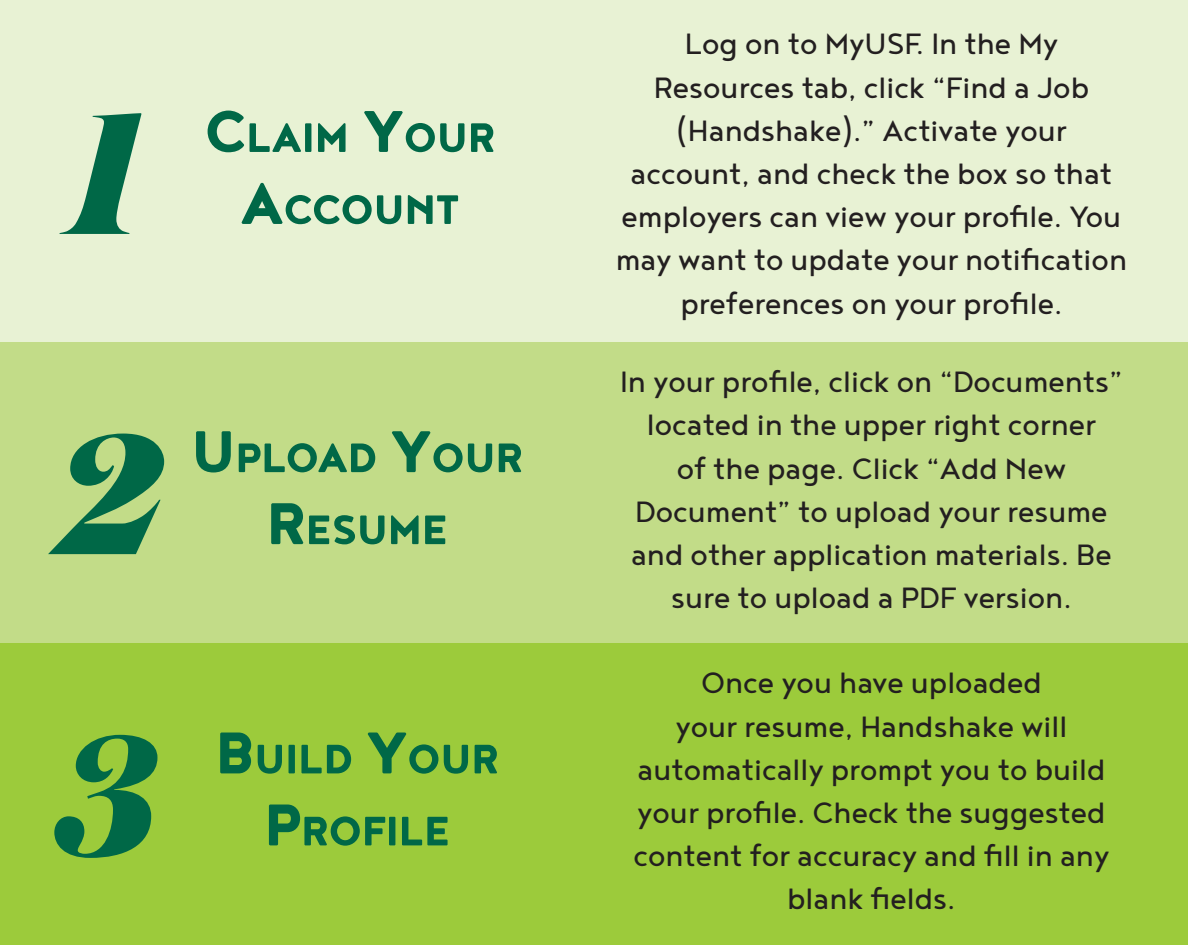
<style>
.page{position:relative;width:1188px;height:945px;background:#9ccb3b}
.page>*{position:absolute;margin:0;border:0;box-sizing:border-box;transform-origin:0 0}
.t1{font:italic 900 180px "Austin";color:#006847}
.t2{font:800 50.4px/72px "Noyh";color:#006847;text-align:center}
.t3{font:36px/43.2px "Noyh";color:#231f20;text-align:center}
.s1{font-size:72px}
</style>
<div class="page">
<div style="left:0;top:0;width:1188px;height:642px;background:#c2dc88"></div>
<div style="left:0;top:0;width:1188px;height:342px;background:#e8f2d4"></div>
<p class="t1" style="left:71px;top:40px;width:74px">1</p>
<p class="t2" style="left:205px;top:100px;width:292px"><span class="s1">C</span>laim <span class="s1">Y</span>our<br><span class="s1">A</span>ccount</p>
<p class="t1" style="left:62px;top:360px;width:104px">2</p>
<p class="t2" style="left:191px;top:420px;width:333px"><span class="s1">U</span> pload <span class="s1">Y</span>our<br><span class="s1">R</span>esume</p>
<p class="t1" style="left:62px;top:662px;width:97px">3</p>
<p class="t2" style="left:216px;top:722px;width:285px"><span class="s1">B</span>uild <span class="s1">Y</span>our<br><span class="s1">P</span>rofile</p>
<p class="t3" style="left:616px;top:21px;width:513px">Log on to MyUSF. In the My<br>Resources tab, click “Find a Job (Handshake).” Activate your account, and check the box so that employers can view your profile. You may want to update your notification preferences on your profile.</p>
<p class="t3" style="left:620px;top:359px;width:504px">In your profile, click on “Documents” located in the upper right corner<br>of the page. Click “Add New<br>Document” to upload your resume and other application materials. Be sure to upload a PDF version.</p>
<p class="t3" style="left:634px;top:660px;width:477px">Once you have uploaded<br>your resume, Handshake will automatically prompt you to build your profile. Check the suggested content for accuracy and fill in any blank fields.</p>
</div>
